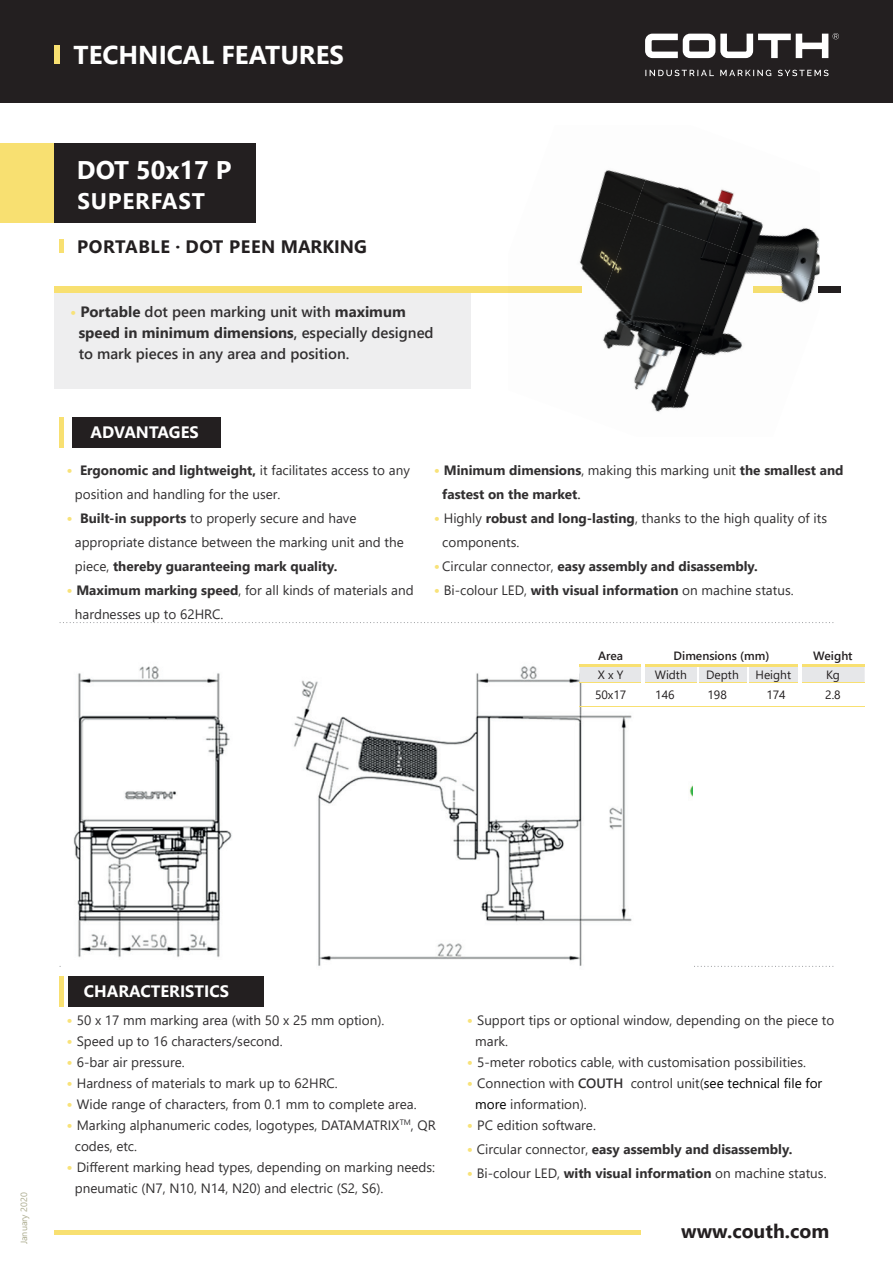
<style>
.page{position:relative;width:893px;height:1263px;background:#fff}
.page>*{position:absolute;margin:0;border:0;box-sizing:border-box;transform-origin:0 0}
.t1{font:700 25.8px "Segoe UI";color:#fff}
.t2{font:700 25.5px "Segoe UI";color:#fff}
.t3{font:700 22.5px "Segoe UI";letter-spacing:.035em;color:#fff}
.t4{font:700 19.5px "Segoe UI";color:#231f20}
.t5{font:700 18px "Segoe UI";letter-spacing:.025em;color:#231f20}
.t6{font:700 16.5px "Segoe UI";color:#fff}
.t7{font:600 15px/21px "Segoe UI";color:#312f30}
.t8{font:13.5px/24px "Segoe UI";color:#312f30}
.t9{font:700 13.5px/24px "Segoe UI";color:#312f30}
.t10{font:12px "Segoe UI";color:#231f20}
.t11{font:600 12px "Segoe UI";color:#231f20}
.t12{font:9px "Segoe UI";color:#aaaa8d}
.s1{font-weight:700;color:#f8e279}
.s2{font-weight:700}
.s3{font-weight:700;font-size:15px;color:#f8e279}
.s4{font-size:15px;color:#f8e279}
.s5{font-weight:400}
.s6{font-weight:600}
.s7{color:#000001}
</style>
<div class="page">
<div style="left:54px;top:293px;width:417px;height:95px;background:#eeeeef"></div>
<div style="left:0;top:0;width:893px;height:103px;background:#231f20"></div>
<div style="left:54px;top:45px;width:6px;height:19px;background:#f8e071"></div>
<svg style="left:645px;top:33px;width:194px;height:43px"></svg>
<div style="left:819px;top:286px;width:22px;height:7px;background:#231f20"></div>
<div style="left:54px;top:286px;width:454px;height:7px;background:#f8e071"></div>
<div style="left:54px;top:143px;width:202px;height:80px;background:#231f20"></div>
<div style="left:59px;top:239px;width:5px;height:14px;background:#f8e071"></div>
<div style="left:0;top:143px;width:54px;height:80px;background:#f8e071"></div>
<div style="left:54px;top:1230px;width:586px;height:5px;background:#f8e071"></div>
<div style="left:72px;top:417px;width:148px;height:30px;background:#231f20"></div>
<div style="left:59px;top:417px;width:5px;height:30px;background:#f8e071"></div>
<svg style="left:60px;top:622px;width:773px;height:1px"></svg>
<div style="left:68px;top:976px;width:196px;height:30px;background:#231f20"></div>
<div style="left:59px;top:976px;width:5px;height:31px;background:#f8e071"></div>
<svg style="left:60px;top:966px;width:773px;height:1px"></svg>
<img style="left:603px;top:170px;width:30px;height:9px">
<img style="left:633px;top:176px;width:97px;height:38px">
<img style="left:730px;top:192px;width:89px;height:58px">
<img style="left:579px;top:179px;width:54px;height:101px">
<img style="left:597px;top:214px;width:133px;height:98px">
<img style="left:695px;top:250px;width:124px;height:97px">
<img style="left:603px;top:312px;width:92px;height:100px">
<img style="left:662px;top:347px;width:80px;height:65px">
<img style="left:753px;top:286px;width:57px;height:7px">
<img style="left:62px;top:664px;width:630px;height:303px">
<hr style="left:579px;top:665px;width:63px;height:2px;background:#f8e071">
<hr style="left:645px;top:665px;width:52px;height:2px;background:#f8e071">
<hr style="left:697px;top:665px;width:50px;height:2px;background:#f8e071">
<hr style="left:747px;top:665px;width:51px;height:2px;background:#f8e071">
<hr style="left:801px;top:665px;width:64px;height:2px;background:#f8e071">
<hr style="left:643px;top:706px;width:54px;height:1px;background:#f8e071">
<hr style="left:697px;top:706px;width:50px;height:1px;background:#f8e071">
<hr style="left:747px;top:706px;width:53px;height:1px;background:#f8e071">
<hr style="left:579px;top:706px;width:64px;height:1px;background:#f8e071">
<hr style="left:800px;top:706px;width:65px;height:1px;background:#f8e071">
<hr style="left:642px;top:645px;width:3px;height:21px;background:#fff">
<svg style="left:579px;top:666px;width:286px;height:40px"></svg>
<h1 class="t1" style="left:74px;top:31px;width:272px">TECHNICAL FEATURES</h1>
<h2 class="t2" style="left:77px;top:146px;width:156px">DOT 50x17 P</h2>
<h3 class="t3" style="left:77px;top:179px;width:129px">SUPERFAST</h3>
<h3 class="t5" style="left:77px;top:229px;width:291px">PORTABLE · DOT PEEN MARKING</h3>
<p class="t7" style="left:79px;top:300px;width:356px;text-indent:-9px"><span class="s1">•</span> <span class="s2">Portable</span> dot peen marking unit with <span class="s2">maximum speed in minimum dimensions</span>, especially designed to mark pieces in any area and position.</p>
<p class="t6" style="left:90px;top:417px;width:110px">ADVANTAGES</p>
<p class="t8" style="left:75px;top:457px;width:337px;text-indent:-9px"><span class="s3">•</span> <span class="s2">Ergonomic and lightweight,</span> it facilitates access to any position and handling for the user.</p>
<p class="t8" style="left:75px;top:505px;width:330px;text-indent:-9px"><span class="s3">•</span> <span class="s2">Built-in supports</span> to properly secure and have appropriate distance between the marking unit and the piece, <span class="s2">thereby guaranteeing mark quality.</span></p>
<p class="t8" style="left:75px;top:577px;width:340px;text-indent:-9px"><span class="s3">•</span> <span class="s2">Maximum marking speed</span>, for all kinds of materials and hardnesses up to 62HRC.</p>
<p class="t9" style="left:442px;top:457px;width:403px;text-indent:-9px"><span class="s4">•</span> Minimum dimensions<span class="s5">, making this marking unit</span> the smallest and fastest on the market<span class="s6">.</span></p>
<p class="t8" style="left:442px;top:505px;width:386px;text-indent:-9px"><span class="s3">•</span> Highly <span class="s2">robust and long-lasting</span>, thanks to the high quality of its components.</p>
<p class="t9" style="left:434px;top:553px;width:326px"><span class="s4">•</span> <span class="s5">Circular connector,</span> easy assembly and disassembly.</p>
<p class="t8" style="left:434px;top:577px;width:361px"><span class="s3">•</span> Bi-colour LED, <span class="s2">with visual information</span> on machine status.</p>
<p class="t11" style="left:598px;top:644px;width:27px">Area</p>
<p class="t11" style="left:674px;top:644px;width:97px">Dimensions (mm)</p>
<p class="t11" style="left:813px;top:644px;width:41px">Weight</p>
<p class="t10" style="left:598px;top:663px;width:27px">X x Y</p>
<p class="t10" style="left:655px;top:663px;width:34px">Width</p>
<p class="t10" style="left:706px;top:663px;width:34px">Depth</p>
<p class="t10" style="left:755px;top:663px;width:37px">Height</p>
<p class="t10" style="left:826px;top:663px;width:15px">Kg</p>
<p class="t10" style="left:595px;top:683px;width:33px">50x17</p>
<p class="t10" style="left:655px;top:683px;width:21px">146</p>
<p class="t10" style="left:707px;top:683px;width:21px">198</p>
<p class="t10" style="left:766px;top:683px;width:21px">174</p>
<p class="t10" style="left:825px;top:683px;width:17px">2.8</p>
<p class="t12" style="left:16px;top:1244px;width:53px;rotate:-90deg">January 2020</p>
<p class="t6" style="left:84px;top:976px;width:147px">CHARACTERISTICS</p>
<p class="t8" style="left:66px;top:1007px;width:320px"><span class="s3">•</span> 50 x 17 mm marking area (with 50 x 25 mm option).</p>
<p class="t8" style="left:66px;top:1028px;width:218px"><span class="s3">•</span> Speed up to 16 characters/second.</p>
<p class="t8" style="left:66px;top:1049px;width:120px"><span class="s3">•</span> 6-bar air pressure.</p>
<p class="t8" style="left:66px;top:1070px;width:273px"><span class="s3">•</span> Hardness of materials to mark up to 62HRC.</p>
<p class="t8" style="left:66px;top:1091px;width:352px"><span class="s3">•</span> Wide range of characters, from 0.1 mm to complete area.</p>
<p class="t8" style="left:75px;top:1113px;width:362px;line-height:21px;text-indent:-9px"><span class="s3">•</span> Marking alphanumeric codes, logotypes, DATAMATRIX<sup>TM</sup>, QR codes, etc.</p>
<p class="t8" style="left:75px;top:1155px;width:362px;line-height:21px;text-indent:-9px"><span class="s3">•</span> Different marking head types, depending on marking needs: pneumatic (N7, N10, N14, N20) and electric (S2, S6).</p>
<p class="t8" style="left:475px;top:1008px;width:361px;line-height:21px;text-indent:-9px"><span class="s3">•</span> Support tips or optional window, depending on the piece to mark.</p>
<p class="t8" style="left:467px;top:1049px;width:341px"><span class="s3">•</span> 5-meter robotics cable, with customisation possibilities.</p>
<p class="t8" style="left:475px;top:1071px;width:349px;line-height:21px;text-indent:-9px"><span class="s3">•</span> Connection with <span class="s6">COUTH</span> control unit(<span class="s7">see technical file for more</span> information).</p>
<p class="t8" style="left:467px;top:1112px;width:131px"><span class="s3">•</span> PC edition software.</p>
<p class="t9" style="left:467px;top:1136px;width:327px"><span class="s4">•</span> <span class="s5">Circular connector,</span> easy assembly and disassembly.</p>
<p class="t8" style="left:467px;top:1160px;width:361px"><span class="s3">•</span> Bi-colour LED, <span class="s2">with visual information</span> on machine status.</p>
<h3 class="t4" style="left:681px;top:1212px;width:149px">www.couth.com</h3>
</div>
